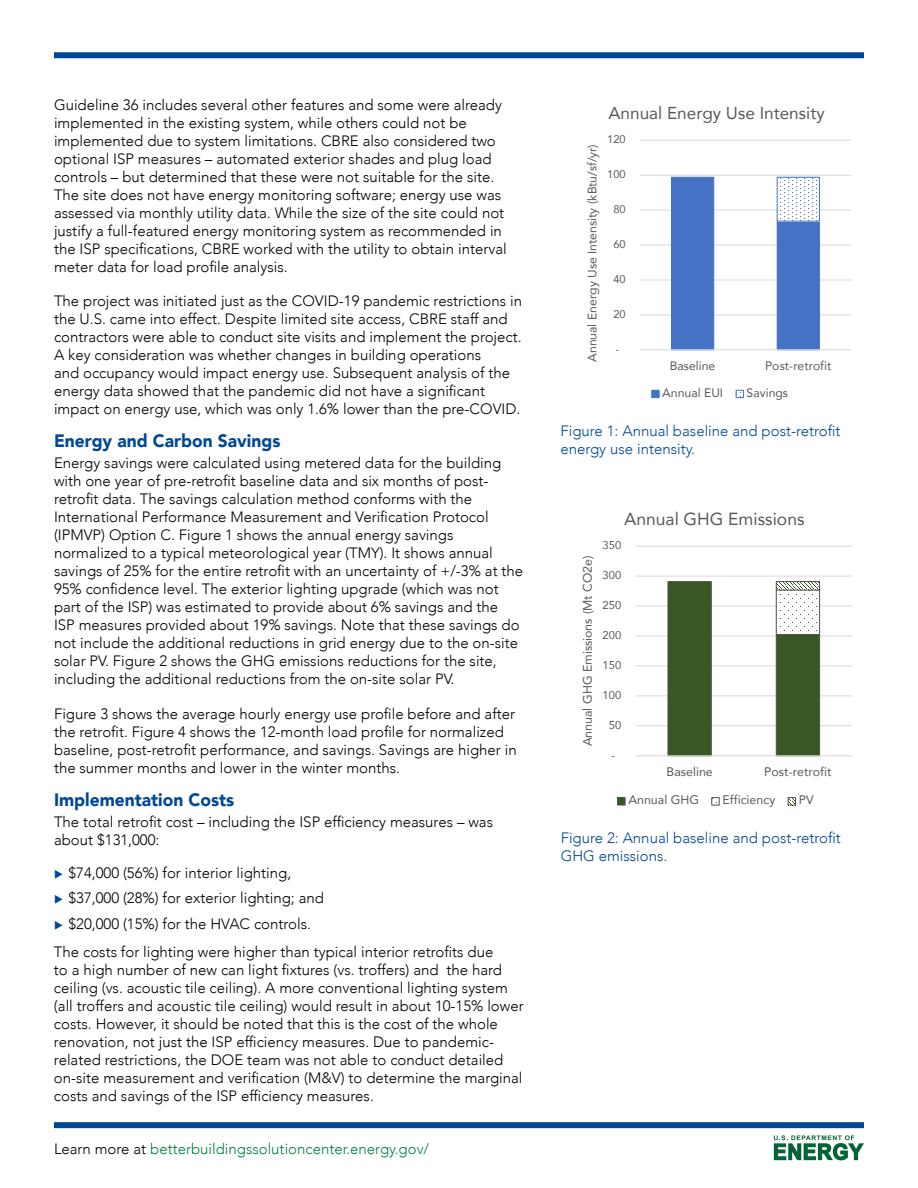
<style>
.page{position:relative;width:918px;height:1188px;background:#fff}
.page>*{position:absolute;margin:0;border:0;box-sizing:border-box;transform-origin:0 0}
.t1{font:900 18px "Avenir";color:#004896}
.t2{font:17.55px "Avenir";color:#595959}
.t3{font:17.25px "Avenir";color:#595959}
.t4{font:300 15px/18px "Avenir";color:#000}
.t5{font:300 15px/18px "Avenir";color:#004896}
.t6{font:300 15px "Avenir";color:#00833e}
.t7{font:12.45px "Avenir";color:#595959}
.t8{font:12.15px "Avenir";color:#595959}
.t9{font:11.25px "Avenir";letter-spacing:.005em;color:#595959}
.t10{font:11.1px "Avenir";letter-spacing:.005em;color:#595959}
.s1{color:#004896}
.s2{color:#000}
</style>
<div class="page">
<div style="left:54px;top:52px;width:810px;height:6px;background:#004896"></div>
<div style="left:54px;top:1122px;width:810px;height:6px;background:#004896"></div>
<svg style="left:774px;top:1135px;width:90px;height:25px"></svg>
<svg style="left:640px;top:140px;width:211px;height:259px"></svg>
<svg style="left:617px;top:545px;width:235px;height:261px"></svg>
<p class="t4" style="left:54px;top:95px;width:454px">Guideline 36 includes several other features and some were already implemented in the existing system, while others could not be implemented due to system limitations. CBRE also considered two optional ISP measures – automated exterior shades and plug load controls – but determined that these were not suitable for the site.<br>The site does not have energy monitoring software; energy use was assessed via monthly utility data. While the size of the site could not justify a full-featured energy monitoring system as recommended in the ISP specifications, CBRE worked with the utility to obtain interval meter data for load profile analysis.</p>
<p class="t4" style="left:54px;top:292px;width:470px">The project was initiated just as the COVID-19 pandemic restrictions in the U.S. came into effect. Despite limited site access, CBRE staff and contractors were able to conduct site visits and implement the project.<br>A key consideration was whether changes in building operations<br>and occupancy would impact energy use. Subsequent analysis of the energy data showed that the pandemic did not have a significant impact on energy use, which was only 1.6% lower than the pre-COVID.</p>
<p class="t1" style="left:54px;top:426px;width:228px">Energy and Carbon Savings</p>
<p class="t4" style="left:54px;top:454px;width:471px">Energy savings were calculated using metered data for the building with one year of pre-retrofit baseline data and six months of post&shy;retrofit data. The savings calculation method conforms with the International Performance Measurement and Verification Protocol (IPMVP) Option C. Figure 1 shows the annual energy savings normalized to a typical meteorological year (TMY). It shows annual savings of 25% for the entire retrofit with an uncertainty of +/-3% at the 95% confidence level. The exterior lighting upgrade (which was not part of the ISP) was estimated to provide about 6% savings and the<br>ISP measures provided about 19% savings. Note that these savings do not include the additional reductions in grid energy due to the on-site solar PV. Figure 2 shows the GHG emissions reductions for the site, including the additional reductions from the on-site solar PV.</p>
<p class="t4" style="left:54px;top:705px;width:464px">Figure 3 shows the average hourly energy use profile before and after the retrofit. Figure 4 shows the 12-month load profile for normalized baseline, post-retrofit performance, and savings. Savings are higher in the summer months and lower in the winter months.</p>
<p class="t1" style="left:54px;top:785px;width:182px">Implementation Costs</p>
<p class="t4" style="left:54px;top:813px;width:441px">The total retrofit cost – including the ISP efficiency measures – was about $131,000:</p>
<p class="t4" style="left:54px;top:864px;width:239px"><span class="s1">◆</span> $74,000 (56%) for interior lighting,</p>
<p class="t4" style="left:54px;top:889px;width:272px"><span class="s1">◆</span> $37,000 (28%) for exterior lighting; and</p>
<p class="t4" style="left:54px;top:910px;width:441px;line-height:28px"><span class="s1">◆</span> $20,000 (15%) for the HVAC controls.<br>The costs for lighting were higher than typical interior retrofits due</p>
<p class="t4" style="left:54px;top:961px;width:471px">to a high number of new can light fixtures (vs. troffers) and the hard ceiling (vs. acoustic tile ceiling). A more conventional lighting system (all troffers and acoustic tile ceiling) would result in about 10-15% lower costs. However, it should be noted that this is the cost of the whole renovation, not just the ISP efficiency measures. Due to pandemic&shy;related restrictions, the DOE team was not able to conduct detailed on-site measurement and verification (M&amp;V) to determine the marginal costs and savings of the ISP efficiency measures.</p>
<p class="t6" style="left:54px;top:1140px;width:377px"><span class="s2">Learn more at</span> betterbuildingssolutioncenter.energy.gov/</p>
<p class="t8" style="left:583px;top:362px;width:219px;rotate:-90deg">Annual Energy Use Intensity (kBtu/sf/yr)</p>
<p class="t3" style="left:609px;top:99px;width:218px">Annual Energy Use Intensity</p>
<p class="t10" style="left:607px;top:130px;width:20px">120</p>
<p class="t10" style="left:607px;top:165px;width:20px">100</p>
<p class="t10" style="left:613px;top:200px;width:14px">80</p>
<p class="t10" style="left:613px;top:235px;width:14px">60</p>
<p class="t10" style="left:613px;top:270px;width:14px">40</p>
<p class="t10" style="left:613px;top:305px;width:14px">20</p>
<p class="t10" style="left:616px;top:340px;width:5px">-</p>
<p class="t8" style="left:670px;top:356px;width:47px">Baseline</p>
<p class="t8" style="left:765px;top:356px;width:68px">Post-retrofit</p>
<p class="t8" style="left:662px;top:383px;width:62px">Annual EUI</p>
<p class="t8" style="left:747px;top:383px;width:43px">Savings</p>
<p class="t5" style="left:560px;top:421px;width:282px">Figure 1: Annual baseline and post-retrofit energy use intensity.</p>
<p class="t2" style="left:624px;top:505px;width:182px">Annual GHG Emissions</p>
<p class="t7" style="left:577px;top:746px;width:192px;rotate:-90deg">Annual GHG Emissions (Mt CO2e)</p>
<p class="t9" style="left:603px;top:536px;width:20px">350</p>
<p class="t9" style="left:603px;top:566px;width:20px">300</p>
<p class="t9" style="left:603px;top:596px;width:20px">250</p>
<p class="t9" style="left:603px;top:626px;width:20px">200</p>
<p class="t9" style="left:603px;top:656px;width:20px">150</p>
<p class="t9" style="left:603px;top:686px;width:20px">100</p>
<p class="t9" style="left:609px;top:716px;width:14px">50</p>
<p class="t9" style="left:611px;top:746px;width:5px">-</p>
<p class="t7" style="left:666px;top:762px;width:48px">Baseline</p>
<p class="t7" style="left:764px;top:762px;width:69px">Post-retrofit</p>
<p class="t7" style="left:628px;top:790px;width:72px">Annual GHG</p>
<p class="t7" style="left:722px;top:790px;width:55px">Efficiency</p>
<p class="t7" style="left:799px;top:790px;width:16px">PV</p>
<p class="t5" style="left:561px;top:829px;width:282px">Figure 2: Annual baseline and post-retrofit<br>GHG emissions.</p>
</div>
